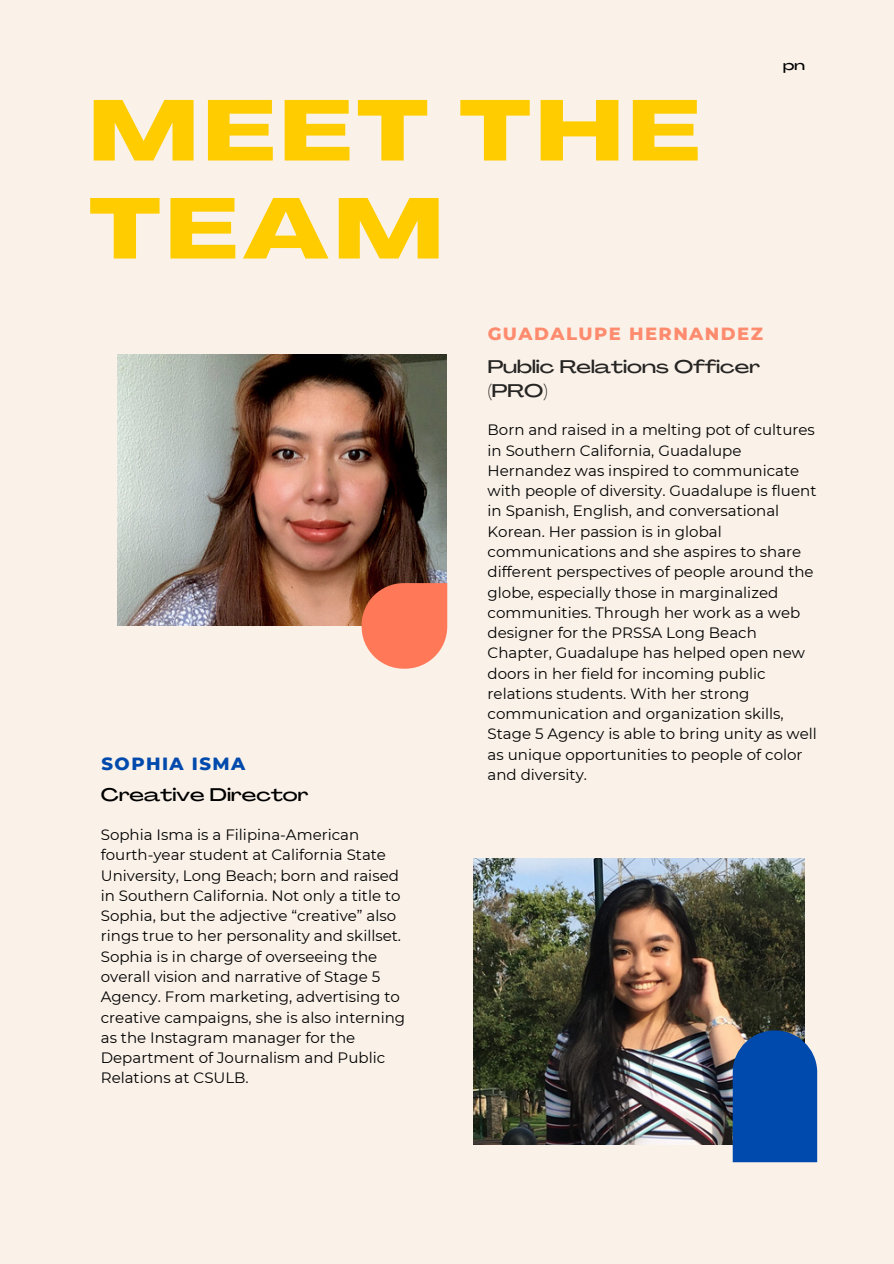
<style>
.page{position:relative;width:894px;height:1264px;background:#fff}
.page>*{position:absolute;margin:0;border:0;box-sizing:border-box;transform-origin:0 0}
.t1{font:800 84.45px/97.9px "Agrandir Grand";letter-spacing:.07em;color:#fc0}
.t2{font:500 18px/24.6px "Agrandir Grand";color:#000}
.t3{font:800 18px "Montserrat";letter-spacing:.08em;color:#ff7958}
.t4{font:800 18px "Montserrat";letter-spacing:.08em;color:#004aad}
.t5{font:15px/20.2px "Montserrat";color:#000}
.t6{font:500 13.5px "Agrandir Grand";color:#000}
</style>
<div class="page">
<div style="left:0;top:0;width:893px;height:1263px;background:#faf2e9"></div>
<img style="left:118px;top:355px;width:328px;height:270px">
<img style="left:473px;top:858px;width:331px;height:286px">
<svg style="left:732px;top:1030px;width:85px;height:132px;background:#0e51ab"></svg>
<svg style="left:361px;top:583px;width:86px;height:85px;background:#f47f61"></svg>
<h1 class="t1" style="left:89px;top:90px;width:611px">MEET THE<br>TEAM</h1>
<p class="t6" style="left:783px;top:60px;width:23px">pn</p>
<p class="t3" style="left:487px;top:323px;width:277px">GUADALUPE HERNANDEZ</p>
<p class="t2" style="left:487px;top:356px;width:274px">Public Relations Officer (PRO)</p>
<p class="t4" style="left:101px;top:752px;width:145px">SOPHIA ISMA</p>
<p class="t2" style="left:101px;top:784px;width:209px">Creative Director</p>
<p class="t5" style="left:101px;top:824px;width:306px">Sophia Isma is a Filipina-American fourth-year student at California State University, Long Beach; born and raised in Southern California. Not only a title to Sophia, but the adjective “creative” also rings true to her personality and skillset.<br>Sophia is in charge of overseeing the overall vision and narrative of Stage 5<br>Agency. From marketing, advertising to creative campaigns, she is also interning as the Instagram manager for the Department of Journalism and Public Relations at CSULB.</p>
<p class="t5" style="left:487px;top:420px;width:331px">Born and raised in a melting pot of cultures in Southern California, Guadalupe Hernandez was inspired to communicate with people of diversity. Guadalupe is fluent in Spanish, English, and conversational Korean. Her passion is in global communications and she aspires to share different perspectives of people around the globe, especially those in marginalized communities. Through her work as a web designer for the PRSSA Long Beach Chapter, Guadalupe has helped open new doors in her field for incoming public relations students. With her strong communication and organization skills, Stage 5 Agency is able to bring unity as well as unique opportunities to people of color and diversity.</p>
</div>
